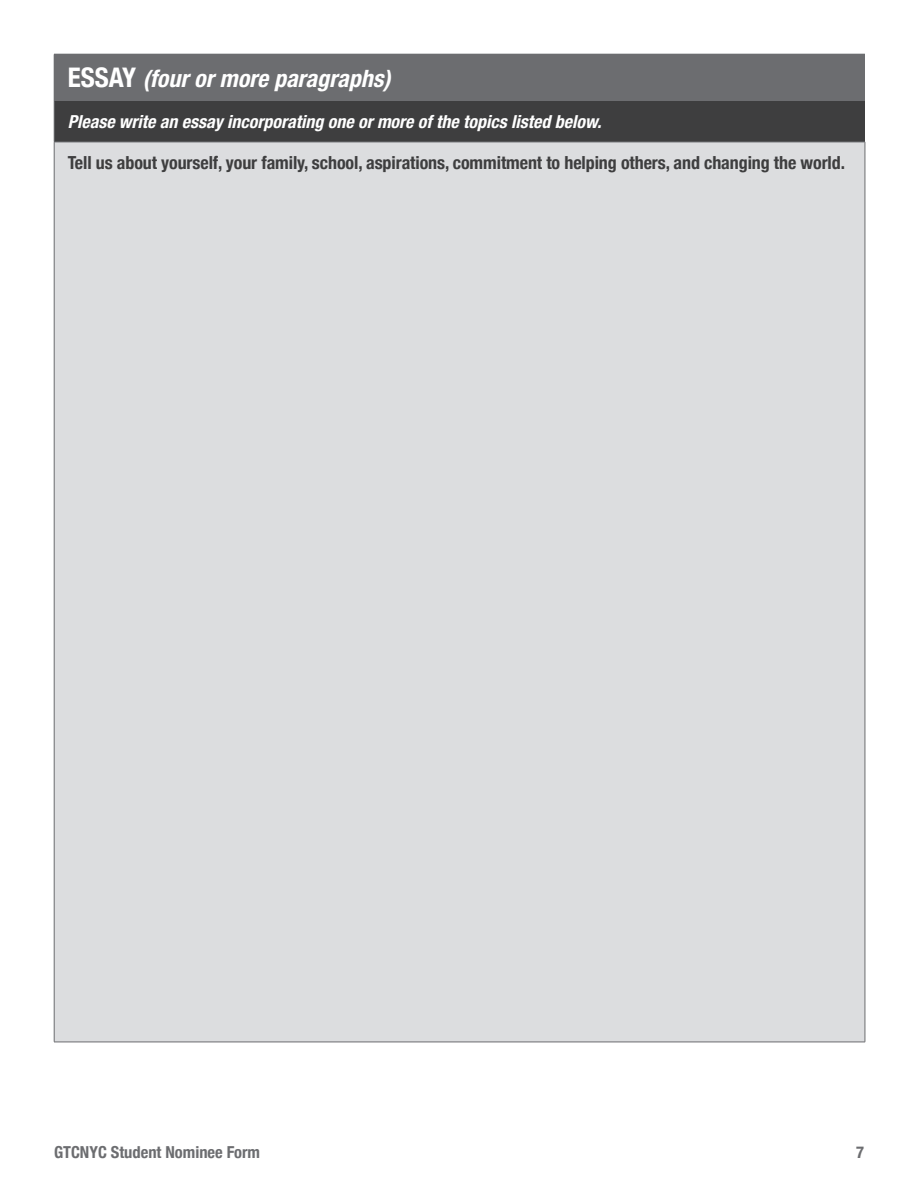
<style>
.page{position:relative;width:918px;height:1188px;background:#fff}
.page>*{position:absolute;margin:0;border:0;box-sizing:border-box;transform-origin:0 0}
.t1{font:italic 700 condensed 24px "Helvetica Neue LT Std";color:#fff}
.t2{font:700 condensed 18px "Helvetica Neue";letter-spacing:-.005em;color:#3e3e3f}
.t3{font:italic 700 condensed 18px "Helvetica Neue LT Std";color:#fff}
.t4{font:700 condensed 16.5px "Helvetica Neue";color:#6c6d70}
.s1{font-family:"Helvetica Neue";font-style:normal;font-size:27px}
</style>
<div class="page">
<div style="left:54px;top:54px;width:811px;height:47px;background:#6c6d70"></div>
<div style="left:54px;top:101px;width:811px;height:41px;background:#3e3e3f"></div>
<div style="left:54px;top:142px;width:811px;height:900px;background:#dcdddf"></div>
<hr style="left:54px;top:142px;width:811px;height:1px;background:#6c6d70">
<hr style="left:54px;top:142px;width:1px;height:900px;background:#6c6d70">
<hr style="left:865px;top:142px;width:1px;height:900px;background:#6c6d70">
<hr style="left:54px;top:1042px;width:811px;height:1px;background:#6c6d70">
<hr style="left:54px;top:101px;width:1px;height:41px;background:#6c6d70">
<p class="t1" style="left:68px;top:64px;width:324px"><span class="s1">ESSAY</span> (four or more paragraphs)</p>
<p class="t3" style="left:68px;top:111px;width:535px">Please write an essay incorporating one or more of the topics listed below.</p>
<p class="t2" style="left:68px;top:148px;width:779px">Tell us about yourself, your family, school, aspirations, commitment to helping others, and changing the world.</p>
<p class="t4" style="left:54px;top:1139px;width:208px">GTCNYC Student Nominee Form</p>
<p class="t4" style="left:856px;top:1139px;width:9px">7</p>
</div>
